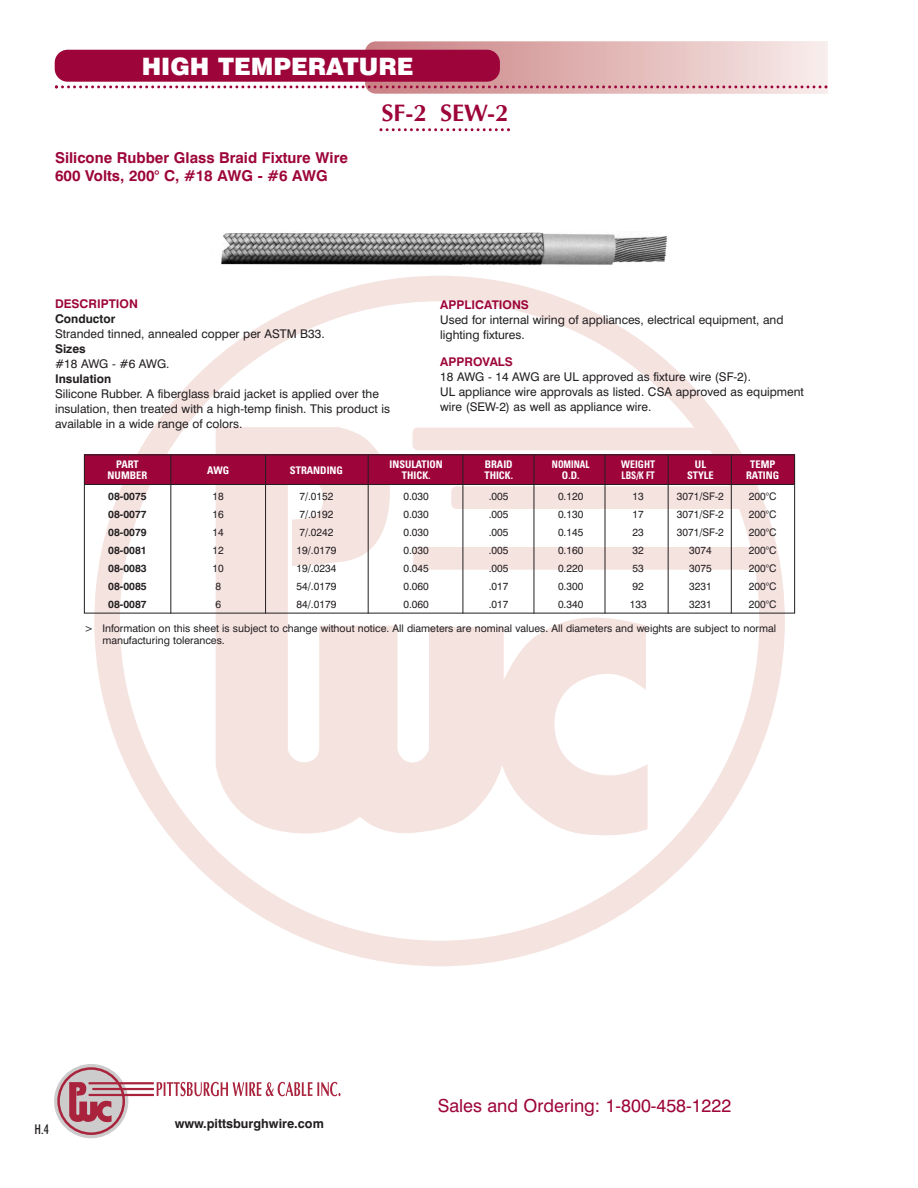
<style>
.page{position:relative;width:918px;height:1188px;background:#fff}
.page>*{position:absolute;margin:0;border:0;box-sizing:border-box;transform-origin:0 0}
.t1{font:900 24px "Swiss 721 BT";color:#fff}
.t2{font:700 24px "Optima";color:#9d053a}
.t3{font:18px "Swiss 721 BT";color:#9d053a}
.t4{font:700 15px/18px "Swiss 721 BT";color:#9d053a}
.t5{font:500 condensed 13.5px "Futura BT";color:#231f20}
.t6{font:700 12.75px "Swiss 721 BT";color:#231f20}
.t7{font:12px/15px "Swiss 721 BT";color:#231f20}
.t8{font:700 12px "Swiss 721 BT";color:#9d053a}
.t9{font:700 12px "Swiss 721 BT";color:#231f20}
.t10{font:10.5px/12px "Swiss 721 BT";color:#231f20}
.t11{font:700 condensed 10.5px "Univers";color:#fff}
.t12{font:700 10.5px "Swiss 721 BT";color:#231f20}
.t13{font:700 condensed 10.5px "Univers";color:#fff;scale:.87 1}
.t14{font:700 condensed 10.5px "Univers";color:#fff;scale:.95 1}
</style>
<div class="page">
<div style="left:94px;top:276px;width:691px;height:690px;border:26px solid #f5e3e0;border-radius:50%"></div>
<div style="left:413px;top:428px;width:315px;height:22px;background:#f5e3e0;border-radius:5px"></div>
<div style="left:451px;top:486px;width:301px;height:23px;background:#f5e3e0;border-radius:5px"></div>
<div style="left:413px;top:547px;width:352px;height:23px;background:#f5e3e0;border-radius:5px"></div>
<svg style="left:216px;top:427px;width:432px;height:409px;fill:#f5e3e0"></svg>
<div style="left:84px;top:454px;width:711px;height:30px;background:#9d053a"></div>
<div style="left:84px;top:454px;width:711px;height:159px;border:1px solid #231f20"></div>
<svg style="left:55px;top:41px;width:772px;height:53px;background:#ce8497"></svg>
<svg style="left:54px;top:1064px;width:74px;height:74px;background:#c8b7ba"></svg>
<div style="left:57px;top:1067px;width:68px;height:68px;border:3px solid #a9233d;border-radius:50%"></div>
<hr style="left:89px;top:1082px;width:65px;height:2px;background:#a9233d">
<hr style="left:92px;top:1088px;width:62px;height:2px;background:#a9233d">
<hr style="left:89px;top:1094px;width:65px;height:2px;background:#a9233d">
<svg style="left:157px;top:1082px;width:183px;height:14px"></svg>
<svg style="left:69px;top:1082px;width:43px;height:41px;background:#b76877"></svg>
<img style="left:221px;top:231px;width:447px;height:34px">
<svg style="left:380px;top:128px;width:130px;height:3px"></svg>
<hr style="left:84px;top:484px;width:710px;height:1px;background:#231f20">
<hr style="left:170px;top:454px;width:1px;height:159px;background:#231f20">
<hr style="left:265px;top:454px;width:1px;height:159px;background:#231f20">
<hr style="left:368px;top:454px;width:1px;height:159px;background:#231f20">
<hr style="left:463px;top:454px;width:1px;height:159px;background:#231f20">
<hr style="left:534px;top:454px;width:1px;height:159px;background:#231f20">
<hr style="left:605px;top:454px;width:1px;height:159px;background:#231f20">
<hr style="left:668px;top:454px;width:1px;height:159px;background:#231f20">
<hr style="left:731px;top:454px;width:1px;height:159px;background:#231f20">
<h1 class="t1" style="left:142px;top:58px;width:273px">HIGH TEMPERATURE</h1>
<h3 class="t4" style="left:55px;top:150px;width:294px">Silicone Rubber Glass Braid Fixture Wire<br>600 Volts, 200° C, #18 AWG - #6 AWG</h3>
<h1 class="t2" style="left:382px;top:99px;width:129px">SF-2 SEW-2</h1>
<p class="t8" style="left:55px;top:300px;width:84px">DESCRIPTION</p>
<p class="t9" style="left:55px;top:315px;width:62px">Conductor</p>
<p class="t7" style="left:55px;top:328px;width:271px">Stranded tinned, annealed copper per ASTM B33.</p>
<p class="t9" style="left:55px;top:345px;width:32px">Sizes</p>
<p class="t7" style="left:55px;top:358px;width:116px">#18 AWG - #6 AWG.</p>
<p class="t9" style="left:55px;top:375px;width:58px">Insulation</p>
<p class="t7" style="left:55px;top:388px;width:336px">Silicone Rubber. A fiberglass braid jacket is applied over the insulation, then treated with a high-temp finish. This product is available in a wide range of colors.</p>
<p class="t11" style="left:116px;top:461px;width:24px">PART</p>
<p class="t11" style="left:390px;top:461px;width:55px">INSULATION</p>
<p class="t11" style="left:485px;top:461px;width:29px">BRAID</p>
<p class="t13" style="left:552px;top:461px;width:45px">NOMINAL</p>
<p class="t14" style="left:621px;top:461px;width:37px">WEIGHT</p>
<p class="t11" style="left:695px;top:461px;width:13px">UL</p>
<p class="t11" style="left:750px;top:461px;width:27px">TEMP</p>
<p class="t11" style="left:207px;top:467px;width:23px">AWG</p>
<p class="t11" style="left:290px;top:467px;width:55px">STRANDING</p>
<p class="t11" style="left:108px;top:471px;width:41px">NUMBER</p>
<p class="t11" style="left:402px;top:471px;width:30px">THICK.</p>
<p class="t11" style="left:484px;top:471px;width:30px">THICK.</p>
<p class="t11" style="left:562px;top:471px;width:19px">O.D.</p>
<p class="t13" style="left:622px;top:471px;width:40px">LBS/K FT</p>
<p class="t11" style="left:687px;top:471px;width:28px">STYLE</p>
<p class="t11" style="left:746px;top:471px;width:35px">RATING</p>
<p class="t12" style="left:108px;top:492px;width:40px">08-0075</p>
<p class="t10" style="left:213px;top:491px;width:13px">18</p>
<p class="t10" style="left:299px;top:491px;width:36px">7/.0152</p>
<p class="t10" style="left:404px;top:491px;width:27px">0.030</p>
<p class="t10" style="left:489px;top:491px;width:21px">.005</p>
<p class="t10" style="left:558px;top:491px;width:27px">0.120</p>
<p class="t10" style="left:633px;top:491px;width:13px">13</p>
<p class="t10" style="left:677px;top:491px;width:48px">3071/SF-2</p>
<p class="t10" style="left:749px;top:491px;width:29px">200°C</p>
<p class="t12" style="left:108px;top:510px;width:40px">08-0077</p>
<p class="t10" style="left:213px;top:509px;width:13px">16</p>
<p class="t10" style="left:299px;top:509px;width:36px">7/.0192</p>
<p class="t10" style="left:404px;top:509px;width:27px">0.030</p>
<p class="t10" style="left:489px;top:509px;width:21px">.005</p>
<p class="t10" style="left:558px;top:509px;width:27px">0.130</p>
<p class="t10" style="left:633px;top:509px;width:13px">17</p>
<p class="t10" style="left:677px;top:509px;width:48px">3071/SF-2</p>
<p class="t10" style="left:749px;top:509px;width:29px">200°C</p>
<p class="t12" style="left:108px;top:528px;width:40px">08-0079</p>
<p class="t10" style="left:213px;top:527px;width:13px">14</p>
<p class="t10" style="left:299px;top:527px;width:36px">7/.0242</p>
<p class="t10" style="left:404px;top:527px;width:27px">0.030</p>
<p class="t10" style="left:489px;top:527px;width:21px">.005</p>
<p class="t10" style="left:558px;top:527px;width:27px">0.145</p>
<p class="t10" style="left:633px;top:527px;width:13px">23</p>
<p class="t10" style="left:677px;top:527px;width:48px">3071/SF-2</p>
<p class="t10" style="left:749px;top:527px;width:29px">200°C</p>
<p class="t12" style="left:108px;top:546px;width:40px">08-0081</p>
<p class="t10" style="left:213px;top:545px;width:13px">12</p>
<p class="t10" style="left:297px;top:545px;width:41px">19/.0179</p>
<p class="t10" style="left:404px;top:545px;width:27px">0.030</p>
<p class="t10" style="left:489px;top:545px;width:21px">.005</p>
<p class="t10" style="left:558px;top:545px;width:27px">0.160</p>
<p class="t10" style="left:633px;top:545px;width:13px">32</p>
<p class="t10" style="left:689px;top:545px;width:24px">3074</p>
<p class="t10" style="left:749px;top:545px;width:29px">200°C</p>
<p class="t12" style="left:108px;top:564px;width:40px">08-0083</p>
<p class="t10" style="left:213px;top:563px;width:13px">10</p>
<p class="t10" style="left:297px;top:563px;width:41px">19/.0234</p>
<p class="t10" style="left:404px;top:563px;width:27px">0.045</p>
<p class="t10" style="left:489px;top:563px;width:21px">.005</p>
<p class="t10" style="left:558px;top:563px;width:27px">0.220</p>
<p class="t10" style="left:633px;top:563px;width:13px">53</p>
<p class="t10" style="left:689px;top:563px;width:24px">3075</p>
<p class="t10" style="left:749px;top:563px;width:29px">200°C</p>
<p class="t12" style="left:108px;top:582px;width:40px">08-0085</p>
<p class="t10" style="left:215px;top:581px;width:7px">8</p>
<p class="t10" style="left:297px;top:581px;width:41px">54/.0179</p>
<p class="t10" style="left:404px;top:581px;width:27px">0.060</p>
<p class="t10" style="left:489px;top:581px;width:21px">.017</p>
<p class="t10" style="left:558px;top:581px;width:27px">0.300</p>
<p class="t10" style="left:633px;top:581px;width:13px">92</p>
<p class="t10" style="left:689px;top:581px;width:24px">3231</p>
<p class="t10" style="left:749px;top:581px;width:29px">200°C</p>
<p class="t12" style="left:108px;top:600px;width:40px">08-0087</p>
<p class="t10" style="left:215px;top:599px;width:7px">6</p>
<p class="t10" style="left:297px;top:599px;width:41px">84/.0179</p>
<p class="t10" style="left:404px;top:599px;width:27px">0.060</p>
<p class="t10" style="left:489px;top:599px;width:21px">.017</p>
<p class="t10" style="left:558px;top:599px;width:27px">0.340</p>
<p class="t10" style="left:630px;top:599px;width:18px">133</p>
<p class="t10" style="left:689px;top:599px;width:24px">3231</p>
<p class="t10" style="left:749px;top:599px;width:29px">200°C</p>
<p class="t8" style="left:440px;top:300px;width:90px">APPLICATIONS</p>
<p class="t7" style="left:440px;top:313px;width:345px">Used for internal wiring of appliances, electrical equipment, and lighting fixtures.</p>
<p class="t8" style="left:440px;top:357px;width:74px">APPROVALS</p>
<p class="t7" style="left:440px;top:370px;width:365px">18 AWG - 14 AWG are UL approved as fixture wire (SF-2).<br>UL appliance wire approvals as listed. CSA approved as equipment wire (SEW-2) as well as appliance wire.</p>
<p class="t10" style="left:102px;top:624px;width:675px;text-indent:-18px">&gt; Information on this sheet is subject to change without notice. All diameters are nominal values. All diameters and weights are subject to normal manufacturing tolerances.</p>
<p class="t5" style="left:34px;top:1123px;width:16px">H.4</p>
<p class="t6" style="left:175px;top:1119px;width:151px">www.pittsburghwire.com</p>
<h2 class="t3" style="left:438px;top:1099px;width:295px">Sales and Ordering: 1-800-458-1222</h2>
</div>
